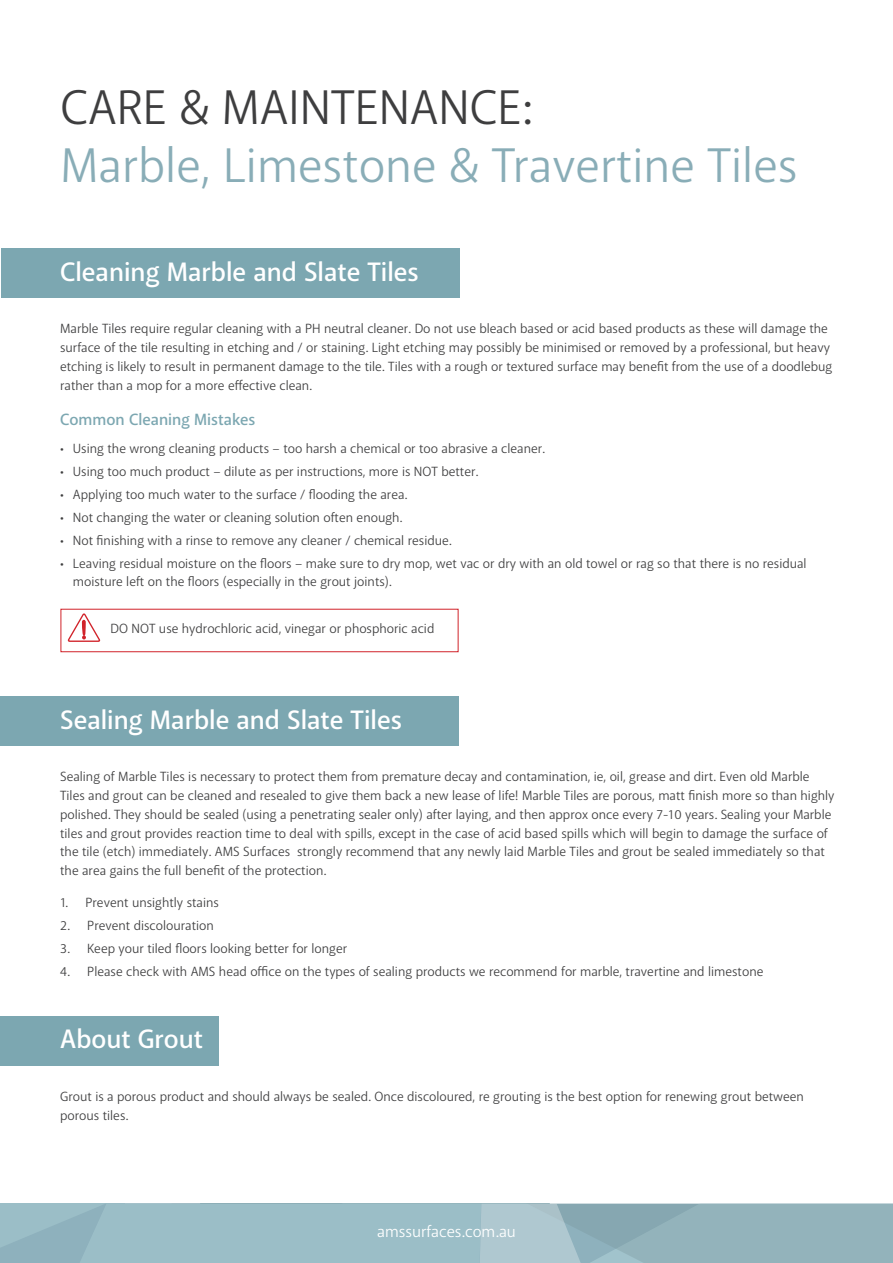
<style>
.page{position:relative;width:893px;height:1263px;background:#fff}
.page>*{position:absolute;margin:0;border:0;box-sizing:border-box;transform-origin:0 0}
.t1{font:49.2px "Akagi Pro";color:#89adb7}
.t2{font:49.2px "Akagi Pro";color:#3e3e3f}
.t3{font:600 27px "Akagi Pro";color:#fff}
.Body_Black{font:600 16.5px "Akagi Pro";color:#7ca7b1}
.t4{font:16.5px "Akagi Pro";color:#fff}
.Body_Black-2{font:13.5px/18.8px "Akagi Pro";color:#3e3e3f}
</style>
<div class="page">
<svg style="left:0;top:1204px;width:893px;height:59px;background:#98b9c2"></svg>
<div style="left:0;top:1016px;width:218px;height:50px;background:#7ca7b1"></div>
<div style="left:0;top:696px;width:458px;height:50px;background:#7ca7b1"></div>
<div style="left:1px;top:248px;width:458px;height:50px;background:#7ca7b1"></div>
<svg style="left:66px;top:613px;width:35px;height:40px"></svg>
<div style="left:61px;top:609px;width:397px;height:43px;border:1px solid #d1232a"></div>
<p class="t2" style="left:60px;top:78px;width:473px">CARE &amp; MAINTENANCE:</p>
<p class="t1" style="left:60px;top:135px;width:739px">Marble, Limestone &amp; Travertine Tiles</p>
<p class="t3" style="left:60px;top:255px;width:360px">Cleaning Marble and Slate Tiles</p>
<p class="Body_Black-2" style="left:60px;top:320px;width:774px">Marble Tiles require regular cleaning with a PH neutral cleaner. Do not use bleach based or acid based products as these will damage the surface of the tile resulting in etching and / or staining. Light etching may possibly be minimised or removed by a professional, but heavy etching is likely to result in permanent damage to the tile. Tiles with a rough or textured surface may benefit from the use of a doodlebug rather than a mop for a more effective clean.</p>
<p class="Body_Black" style="left:60px;top:410px;width:197px">Common Cleaning Mistakes</p>
<p class="Body_Black-2" style="left:60px;top:439px;width:486px">• Using the wrong cleaning products – too harsh a chemical or too abrasive a cleaner.</p>
<p class="Body_Black-2" style="left:60px;top:462px;width:420px">• Using too much product – dilute as per instructions, more is NOT better.</p>
<p class="Body_Black-2" style="left:60px;top:485px;width:349px">• Applying too much water to the surface / flooding the area.</p>
<p class="Body_Black-2" style="left:60px;top:508px;width:344px">• Not changing the water or cleaning solution often enough.</p>
<p class="Body_Black-2" style="left:60px;top:531px;width:393px">• Not finishing with a rinse to remove any cleaner / chemical residue.</p>
<p class="Body_Black-2" style="left:73px;top:554px;width:735px;text-indent:-13px">• Leaving residual moisture on the floors – make sure to dry mop, wet vac or dry with an old towel or rag so that there is no residual moisture left on the floors (especially in the grout joints).</p>
<p class="Body_Black-2" style="left:111px;top:620px;width:325px">DO NOT use hydrochloric acid, vinegar or phosphoric acid</p>
<p class="t3" style="left:60px;top:703px;width:343px">Sealing Marble and Slate Tiles</p>
<p class="Body_Black-2" style="left:60px;top:768px;width:776px">Sealing of Marble Tiles is necessary to protect them from premature decay and contamination, ie, oil, grease and dirt. Even old Marble Tiles and grout can be cleaned and resealed to give them back a new lease of life! Marble Tiles are porous, matt finish more so than highly polished. They should be sealed (using a penetrating sealer only) after laying, and then approx once every 7-10 years. Sealing your Marble tiles and grout provides reaction time to deal with spills, except in the case of acid based spills which will begin to damage the surface of the tile (etch) immediately. AMS Surfaces strongly recommend that any newly laid Marble Tiles and grout be sealed immediately so that the area gains the full benefit of the protection.</p>
<p class="Body_Black-2" style="left:60px;top:893px;width:160px">1. Prevent unsightly stains</p>
<p class="Body_Black-2" style="left:60px;top:916px;width:155px">2. Prevent discolouration</p>
<p class="Body_Black-2" style="left:60px;top:939px;width:288px">3. Keep your tiled floors looking better for longer</p>
<p class="Body_Black-2" style="left:60px;top:962px;width:705px">4. Please check with AMS head office on the types of sealing products we recommend for marble, travertine and limestone</p>
<p class="t3" style="left:60px;top:1023px;width:144px">About Grout</p>
<p class="Body_Black-2" style="left:60px;top:1087px;width:745px">Grout is a porous product and should always be sealed. Once discoloured, re grouting is the best option for renewing grout between porous tiles.</p>
<p class="t4" style="left:377px;top:1221px;width:140px">amssurfaces.com.au</p>
</div>
